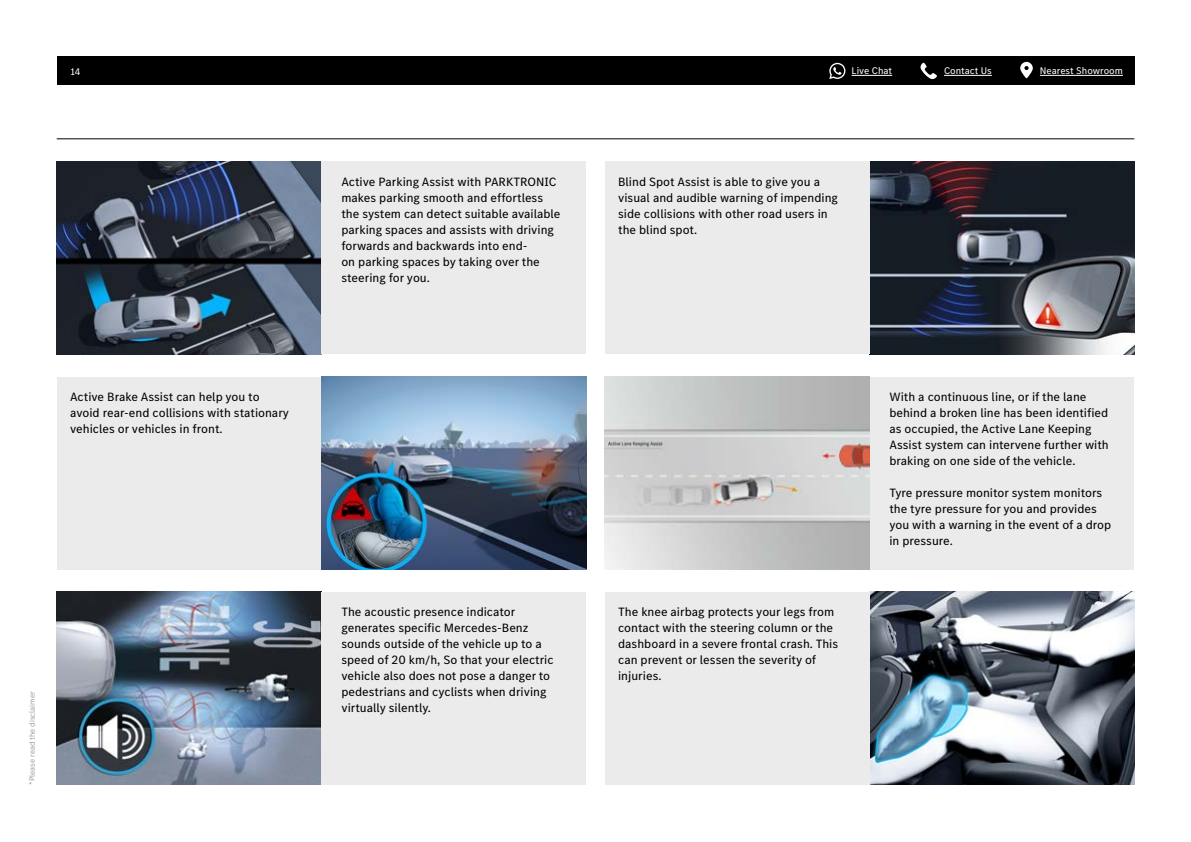
<style>
.page{position:relative;width:1191px;height:842px;background:#fff}
.page>*{position:absolute;margin:0;border:0;box-sizing:border-box;transform-origin:0 0}
.t1{font:12.5px/16px "MB Corpo S Text";color:#000}
.t2{font:10px "MB Corpo S Text";color:#fff}
.t3{font:300 8px "MB Corpo S Text";color:#808285}
</style>
<div class="page">
<div style="left:57px;top:57px;width:1077px;height:28px;background:#000"></div>
<svg style="left:1020px;top:62px;width:12px;height:16px"></svg>
<hr style="left:1040px;top:75px;width:83px;height:1px;background:#fff">
<hr style="left:944px;top:75px;width:47px;height:1px;background:#fff">
<svg style="left:920px;top:63px;width:17px;height:16px"></svg>
<svg style="left:829px;top:63px;width:16px;height:16px"></svg>
<hr style="left:851px;top:75px;width:41px;height:1px;background:#fff">
<hr style="left:57px;top:139px;width:1077px;height:1px;background:#000">
<img style="left:57px;top:162px;width:264px;height:192px">
<img style="left:869px;top:162px;width:265px;height:192px">
<div style="left:321px;top:162px;width:265px;height:192px;background:#ebebec"></div>
<div style="left:604px;top:162px;width:265px;height:192px;background:#ebebec"></div>
<img style="left:57px;top:592px;width:264px;height:193px">
<img style="left:869px;top:592px;width:265px;height:193px">
<div style="left:321px;top:592px;width:265px;height:193px;background:#ebebec"></div>
<div style="left:604px;top:592px;width:265px;height:193px;background:#ebebec"></div>
<div style="left:57px;top:377px;width:264px;height:192px;background:#ebebec"></div>
<div style="left:869px;top:377px;width:265px;height:192px;background:#ebebec"></div>
<img style="left:604px;top:377px;width:265px;height:192px">
<img style="left:321px;top:377px;width:265px;height:192px">
<p class="t2" style="left:71px;top:65px;width:11px">14</p>
<p class="t2" style="left:851px;top:64px;width:42px">Live Chat</p>
<p class="t2" style="left:944px;top:64px;width:49px">Contact Us</p>
<p class="t2" style="left:1040px;top:64px;width:84px">Nearest Showroom</p>
<p class="t1" style="left:341px;top:173px;width:221px">Active Parking Assist with PARKTRONIC makes parking smooth and effortless the system can detect suitable available parking spaces and assists with driving forwards and backwards into end-<br>on parking spaces by taking over the steering for you.</p>
<p class="t1" style="left:618px;top:173px;width:221px">Blind Spot Assist is able to give you a visual and audible warning of impending side collisions with other road users in the blind spot.</p>
<p class="t3" style="left:27px;top:785px;width:95px;rotate:-90deg">*Please read the disclaimer</p>
<p class="t1" style="left:70px;top:388px;width:220px">Active Brake Assist can help you to avoid rear-end collisions with stationary vehicles or vehicles in front.</p>
<p class="t1" style="left:889px;top:388px;width:221px">With a continuous line, or if the lane behind a broken line has been identified as occupied, the Active Lane Keeping Assist system can intervene further with braking on one side of the vehicle.</p>
<p class="t1" style="left:889px;top:484px;width:223px">Tyre pressure monitor system monitors the tyre pressure for you and provides you with a warning in the event of a drop in pressure.</p>
<p class="t1" style="left:341px;top:603px;width:214px">The acoustic presence indicator generates specific Mercedes-Benz sounds outside of the vehicle up to a speed of 20 km/h, So that your electric vehicle also does not pose a danger to pedestrians and cyclists when driving virtually silently.</p>
<p class="t1" style="left:618px;top:603px;width:221px">The knee airbag protects your legs from contact with the steering column or the dashboard in a severe frontal crash. This can prevent or lessen the severity of injuries.</p>
</div>
